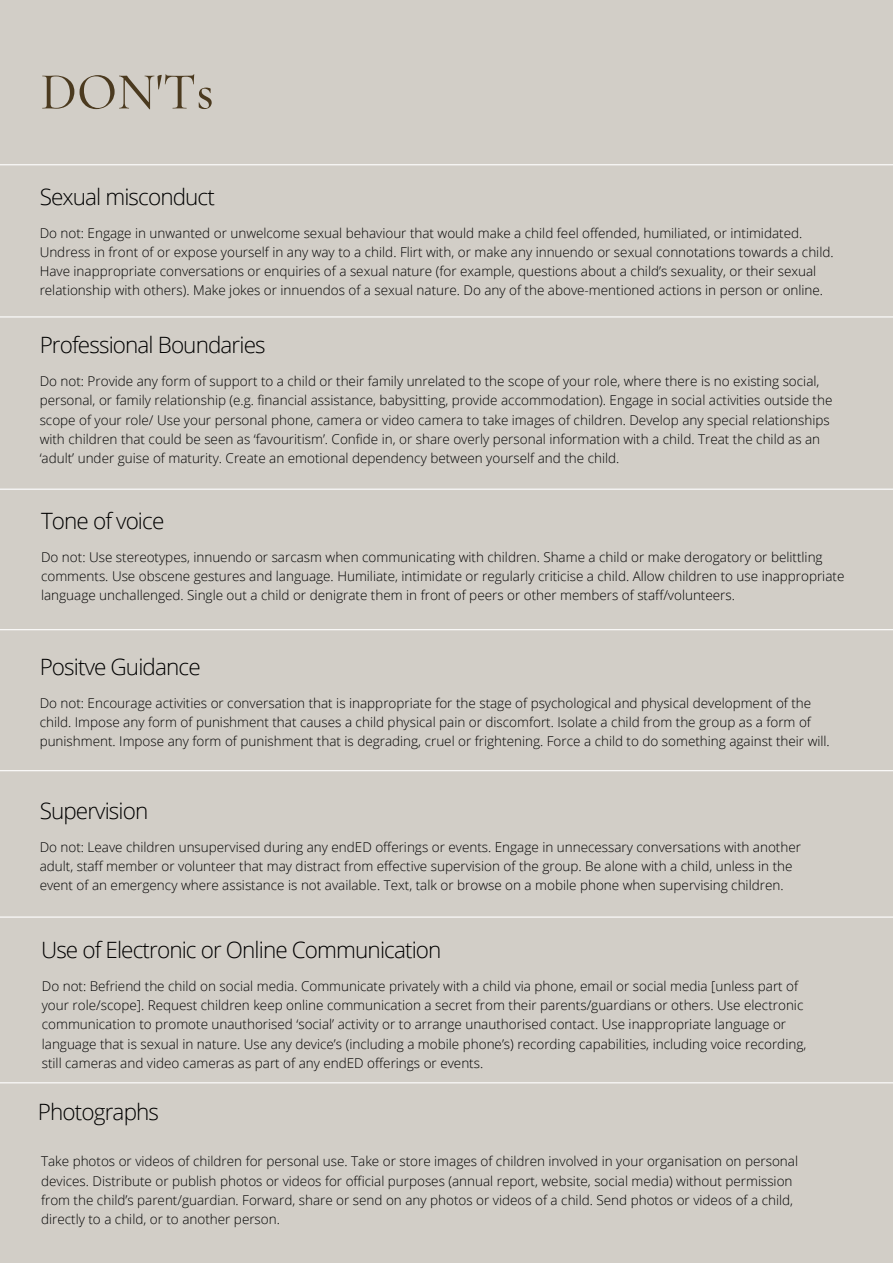
<style>
.page{position:relative;width:893px;height:1264px;background:#fff}
.page>*{position:absolute;margin:0;border:0;box-sizing:border-box;transform-origin:0 0}
.t1{font:500 52.5px "Cormorant Garamond";color:#4b3a1f}
.t2{font:300 22.5px "Open Sans";letter-spacing:-.04em;color:#000}
.t3{font:300 13.5px/19px "Open Sans";color:#000}
</style>
<div class="page">
<div style="left:0;top:0;width:892px;height:1262px;background:#d2cec7"></div>
<hr style="left:0;top:316px;width:892px;height:1px;background:#fff">
<hr style="left:0;top:488px;width:892px;height:2px;background:#fff">
<hr style="left:0;top:629px;width:892px;height:1px;background:#fff">
<hr style="left:0;top:770px;width:892px;height:1px;background:#fff">
<hr style="left:0;top:164px;width:892px;height:1px;background:#fff">
<hr style="left:0;top:916px;width:892px;height:1px;background:#fff">
<hr style="left:0;top:1082px;width:892px;height:1px;background:#fff">
<p class="t1" style="left:41px;top:60px;width:175px">DON'Ts</p>
<p class="t2" style="left:40px;top:181px;width:177px">Sexual misconduct</p>
<p class="t3" style="left:40px;top:223px;width:795px">Do not: Engage in unwanted or unwelcome sexual behaviour that would make a child feel offended, humiliated, or intimidated.<br>Undress in front of or expose yourself in any way to a child. Flirt with, or make any innuendo or sexual connotations towards a child.<br>Have inappropriate conversations or enquiries of a sexual nature (for example, questions about a child’s sexuality, or their sexual relationship with others). Make jokes or innuendos of a sexual nature. Do any of the above-mentioned actions in person or online.</p>
<p class="t2" style="left:40px;top:329px;width:227px">Professional Boundaries</p>
<p class="t3" style="left:40px;top:371px;width:794px">Do not: Provide any form of support to a child or their family unrelated to the scope of your role, where there is no existing social, personal, or family relationship (e.g. financial assistance, babysitting, provide accommodation). Engage in social activities outside the scope of your role/ Use your personal phone, camera or video camera to take images of children. Develop any special relationships with children that could be seen as ‘favouritism’. Confide in, or share overly personal information with a child. Treat the child as an ‘adult’ under guise of maturity. Create an emotional dependency between yourself and the child.</p>
<p class="t2" style="left:41px;top:505px;width:125px">Tone of voice</p>
<p class="t3" style="left:41px;top:547px;width:804px">Do not: Use stereotypes, innuendo or sarcasm when communicating with children. Shame a child or make derogatory or belittling comments. Use obscene gestures and language. Humiliate, intimidate or regularly criticise a child. Allow children to use inappropriate language unchallenged. Single out a child or denigrate them in front of peers or other members of staff/volunteers.</p>
<p class="t2" style="left:40px;top:651px;width:162px">Positve Guidance</p>
<p class="t3" style="left:40px;top:693px;width:791px">Do not: Encourage activities or conversation that is inappropriate for the stage of psychological and physical development of the child. Impose any form of punishment that causes a child physical pain or discomfort. Isolate a child from the group as a form of punishment. Impose any form of punishment that is degrading, cruel or frightening. Force a child to do something against their will.</p>
<p class="t2" style="left:40px;top:794px;width:110px">Supervision</p>
<p class="t3" style="left:40px;top:836px;width:762px">Do not: Leave children unsupervised during any endED offerings or events. Engage in unnecessary conversations with another adult, staff member or volunteer that may distract from effective supervision of the group. Be alone with a child, unless in the event of an emergency where assistance is not available. Text, talk or browse on a mobile phone when supervising children.</p>
<p class="t2" style="left:41px;top:934px;width:402px">Use of Electronic or Online Communication</p>
<p class="t3" style="left:42px;top:976px;width:765px">Do not: Befriend the child on social media. Communicate privately with a child via phone, email or social media [unless part of your role/scope]. Request children keep online communication a secret from their parents/guardians or others. Use electronic communication to promote unauthorised ‘social’ activity or to arrange unauthorised contact. Use inappropriate language or language that is sexual in nature. Use any device’s (including a mobile phone’s) recording capabilities, including voice recording, still cameras and video cameras as part of any endED offerings or events.</p>
<p class="t2" style="left:38px;top:1095px;width:123px">Photographs</p>
<p class="t3" style="left:41px;top:1151px;width:758px">Take photos or videos of children for personal use. Take or store images of children involved in your organisation on personal devices. Distribute or publish photos or videos for official purposes (annual report, website, social media) without permission from the child’s parent/guardian. Forward, share or send on any photos or videos of a child. Send photos or videos of a child, directly to a child, or to another person.</p>
</div>
